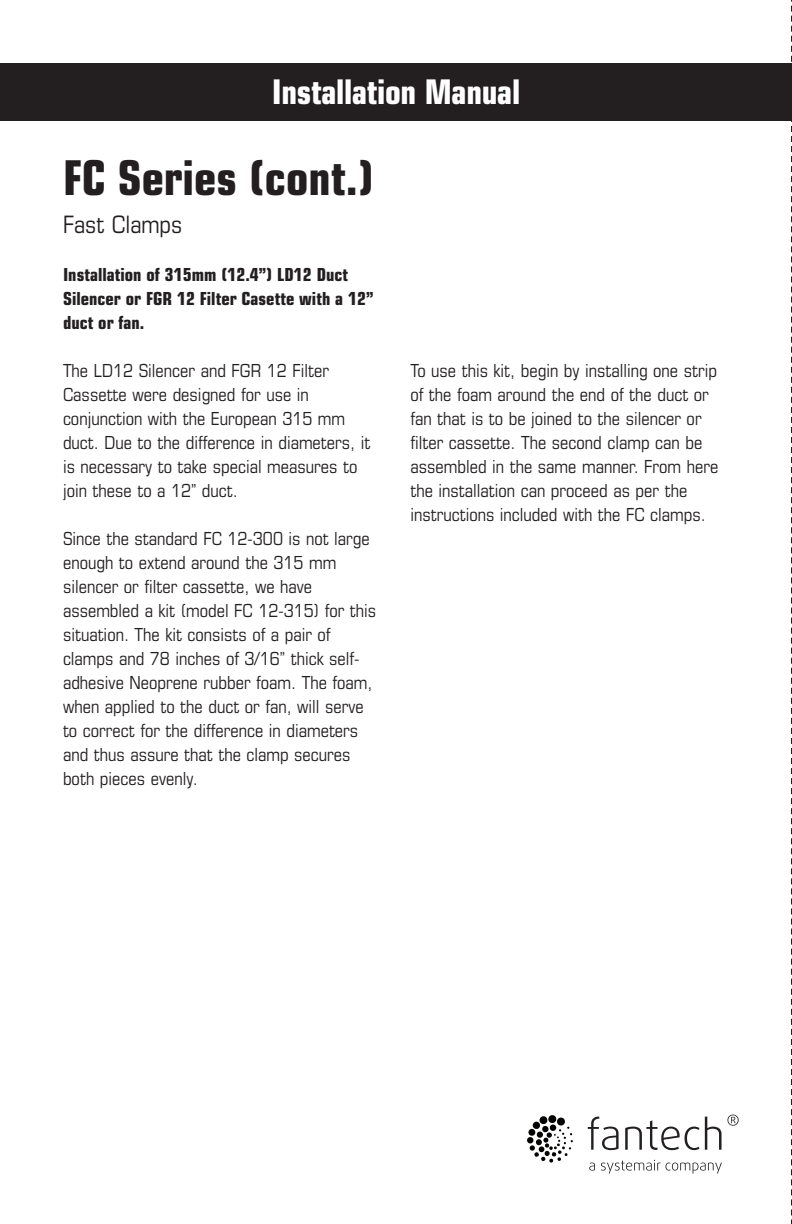
<style>
.page{position:relative;width:792px;height:1224px;background:#fff}
.page>*{position:absolute;margin:0;border:0;box-sizing:border-box;transform-origin:0 0}
.t1{font:700 condensed 48px "Eurostile LT Std";color:#231f20}
.Heading_2{font:700 condensed 34px "Eurostile LT Std";letter-spacing:-.01em;color:#fff}
.t2{font:condensed 24px "Eurostile LT Std";color:#231f20}
.t3{font:condensed 18px/24px "Eurostile LT Std";color:#231f20}
.t4{font:700 condensed 18px/24px "Eurostile LT Std";color:#231f20}
</style>
<div class="page">
<div style="left:0;top:63px;width:792px;height:58px;background:#231f20"></div>
<svg style="left:791px;top:0;width:1px;height:1224px"></svg>
<svg style="left:527px;top:1115px;width:46px;height:48px"></svg>
<svg style="left:589px;top:1163px;width:6px;height:8px"></svg>
<svg style="left:601px;top:1160px;width:121px;height:14px"></svg>
<svg style="left:588px;top:1117px;width:31px;height:33px"></svg>
<svg style="left:625px;top:1120px;width:74px;height:30px"></svg>
<svg style="left:705px;top:1115px;width:34px;height:35px"></svg>
<p class="Heading_2" style="left:272px;top:71px;width:250px">Installation Manual</p>
<p class="t1" style="left:63px;top:149px;width:312px">FC Series (cont.)</p>
<p class="t2" style="left:63px;top:210px;width:121px">Fast Clamps</p>
<p class="t4" style="left:63px;top:262px;width:312px">Installation of 315mm (12.4”) LD12 Duct<br>Silencer or FGR 12 Filter Casette with a 12” duct or fan.</p>
<p class="t3" style="left:63px;top:358px;width:309px">The LD12 Silencer and FGR 12 Filter Cassette were designed for use in conjunction with the European 315 mm duct. Due to the difference in diameters, it is necessary to take special measures to join these to a 12” duct.</p>
<p class="t3" style="left:63px;top:526px;width:315px">Since the standard FC 12-300 is not large enough to extend around the 315 mm silencer or filter cassette, we have assembled a kit (model FC 12-315) for this situation. The kit consists of a pair of clamps and 78 inches of 3/16” thick self&shy;adhesive Neoprene rubber foam. The foam, when applied to the duct or fan, will serve to correct for the difference in diameters and thus assure that the clamp secures both pieces evenly.</p>
<p class="t3" style="left:410px;top:358px;width:309px">To use this kit, begin by installing one strip of the foam around the end of the duct or fan that is to be joined to the silencer or filter cassette. The second clamp can be assembled in the same manner. From here the installation can proceed as per the instructions included with the FC clamps.</p>
</div>
